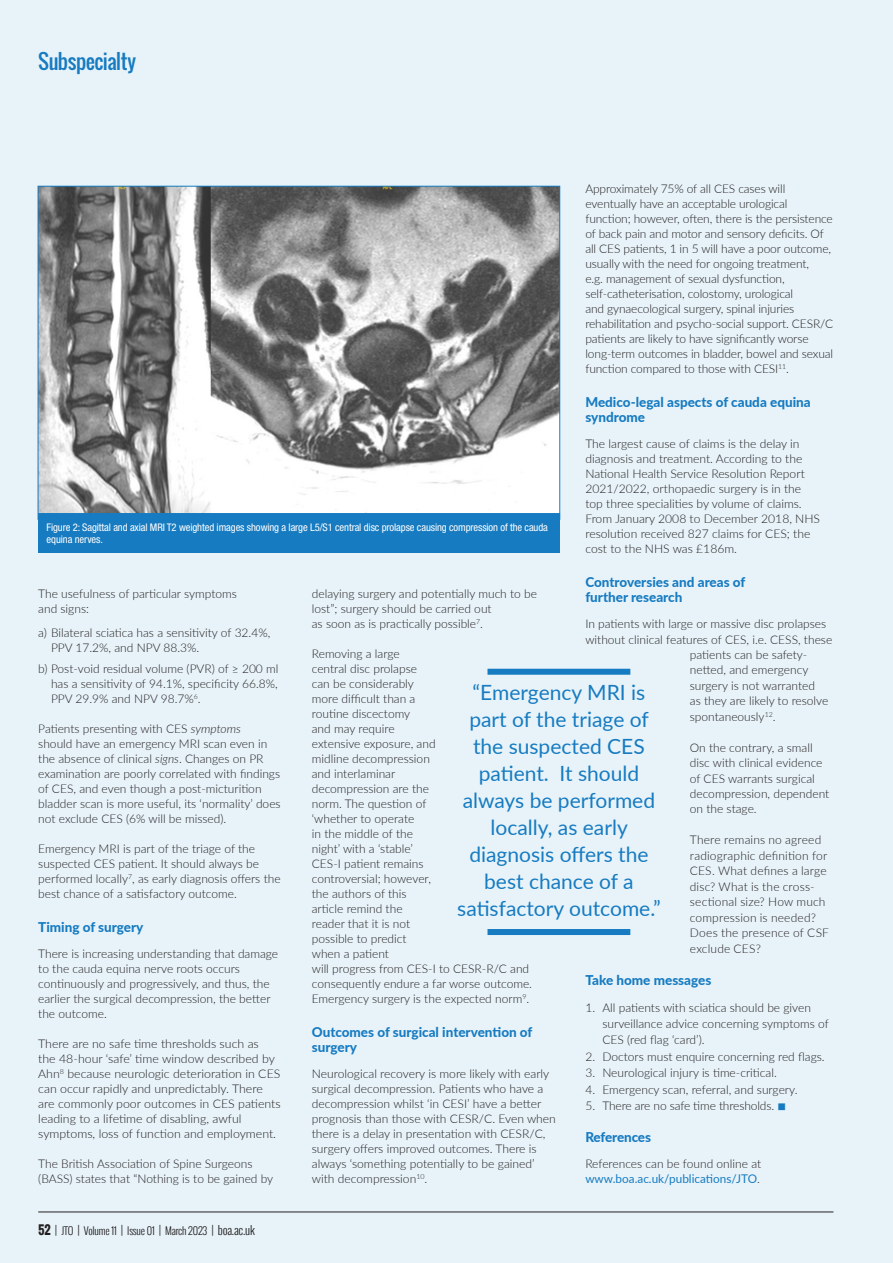
<style>
.page{position:relative;width:893px;height:1263px;background:#e7f3f9}
.page>*{position:absolute;margin:0;border:0;box-sizing:border-box;transform-origin:0 0}
.Pull_Out_Quote_2019{font:21px/27px "Lato";color:#177bc1;text-align:center}
.Author_Name_13_5{font:20.25px "Oswald";letter-spacing:-.02em;color:#177bc1}
.BOA-J_Body{font:800 13.5px/15px "Lato";color:#177bc1}
.BOA-J_Body-2{font:800 13.5px "Lato";letter-spacing:-.02em;color:#177bc1}
.BOA-J_Body-3{font:300 12px/15px "Lato";color:#231f20}
.BOA-J_Body-4{font:12px/15px "Lato";color:#177bc1}
.Caption_2019{font:condensed 10.5px/12px "Helvetica Neue";letter-spacing:-.01em;color:#fff}
.t1{font:300 10.5px "Oswald";letter-spacing:-.02em;color:#231f20}
.s1{color:#177bc1}
.s2{font-weight:300;color:#231f20}
.s3{font-style:italic}
.s4{font-weight:700;font-size:12px}
.s5{font-size:12px}
</style>
<div class="page">
<div style="left:487px;top:669px;width:143px;height:6px;background:#177bc1"></div>
<div style="left:487px;top:929px;width:143px;height:6px;background:#177bc1"></div>
<img style="left:40px;top:188px;width:518px;height:325px">
<div style="left:38px;top:516px;width:522px;height:37px;background:#177bc1"></div>
<div style="left:38px;top:513px;width:522px;height:7px;background:#177bc1"></div>
<hr style="left:38px;top:1212px;width:795px;height:1px;background:#231f20">
<p class="Author_Name_13_5" style="left:38px;top:46px;width:99px">Subspecialty</p>
<p class="BOA-J_Body-3" style="left:585px;top:180px;width:249px">Approximately 75% of all CES cases will eventually have an acceptable urological function; however, often, there is the persistence of back pain and motor and sensory deficits. Of all CES patients, 1 in 5 will have a poor outcome, usually with the need for ongoing treatment,<br>e.g. management of sexual dysfunction, self-catheterisation, colostomy, urological<br>and gynaecological surgery, spinal injuries rehabilitation and psycho-social support. CESR/C patients are likely to have significantly worse long-term outcomes in bladder, bowel and sexual function compared to those with CESI<sup>11</sup>.</p>
<p class="BOA-J_Body" style="left:585px;top:394px;width:227px">Medico-legal aspects of cauda equina syndrome</p>
<p class="BOA-J_Body-3" style="left:585px;top:435px;width:236px">The largest cause of claims is the delay in diagnosis and treatment. According to the National Health Service Resolution Report 2021/2022, orthopaedic surgery is in the top three specialities by volume of claims.<br>From January 2008 to December 2018, NHS resolution received 827 claims for CES; the cost to the NHS was £186m.</p>
<p class="BOA-J_Body" style="left:585px;top:574px;width:162px">Controversies and areas of further research</p>
<p class="BOA-J_Body-3" style="left:585px;top:616px;width:242px">In patients with large or massive disc prolapses</p>
<p class="BOA-J_Body-3" style="left:585px;top:631px;width:248px">without clinical features of CES, i.e. CESS, these</p>
<p class="BOA-J_Body-3" style="left:690px;top:647px;width:119px">patients can be safety-</p>
<p class="BOA-J_Body-3" style="left:690px;top:662px;width:120px">netted, and emergency</p>
<p class="BOA-J_Body-3" style="left:690px;top:678px;width:127px">surgery is not warranted</p>
<p class="BOA-J_Body-3" style="left:690px;top:693px;width:140px">as they are likely to resolve</p>
<p class="BOA-J_Body-3" style="left:690px;top:708px;width:87px">spontaneously<sup>12</sup>.</p>
<p class="BOA-J_Body-3" style="left:690px;top:739px;width:141px;line-height:15.5px">On the contrary, a small disc with clinical evidence of CES warrants surgical decompression, dependent on the stage.</p>
<p class="BOA-J_Body-3" style="left:690px;top:832px;width:141px;line-height:15.5px">There remains no agreed radiographic definition for<br>CES. What defines a large disc? What is the cross&shy;sectional size? How much compression is needed?<br>Does the presence of CSF exclude CES?</p>
<p class="BOA-J_Body" style="left:585px;top:972px;width:128px">Take home messages</p>
<p class="BOA-J_Body-3" style="left:602px;top:999px;width:228px;line-height:16.2px;text-indent:-17px">1. All patients with sciatica should be given surveillance advice concerning symptoms of<br>CES (red flag ‘card’).</p>
<p class="BOA-J_Body-3" style="left:585px;top:1048px;width:241px">2. Doctors must enquire concerning red flags.</p>
<p class="BOA-J_Body-3" style="left:585px;top:1065px;width:193px">3. Neurological injury is time-critical.</p>
<p class="BOA-J_Body-3" style="left:585px;top:1081px;width:214px">4. Emergency scan, referral, and surgery.</p>
<p class="BOA-J_Body-3" style="left:585px;top:1098px;width:202px">5. There are no safe time thresholds. <span class="s1">■</span></p>
<p class="BOA-J_Body-2" style="left:585px;top:1127px;width:67px">References</p>
<p class="BOA-J_Body-4" style="left:585px;top:1155px;width:177px"><span class="s2">References can be found online at </span>www.boa.ac.uk/publications/JTO<span class="s2">.</span></p>
<p class="Caption_2019" style="left:47px;top:521px;width:503px">Figure 2: Sagittal and axial MRI T2 weighted images showing a large L5/S1 central disc prolapse causing compression of the cauda equina nerves.</p>
<p class="BOA-J_Body-3" style="left:38px;top:585px;width:200px">The usefulness of particular symptoms and signs:</p>
<p class="BOA-J_Body-3" style="left:51px;top:624px;width:221px;text-indent:-13px">a) Bilateral sciatica has a sensitivity of 32.4%,<br>PPV 17.2%, and NPV 88.3%.</p>
<p class="BOA-J_Body-3" style="left:51px;top:660px;width:229px;text-align:justify;text-indent:-13px">b) Post-void residual volume (PVR) of ≥ 200 ml has a sensitivity of 94.1%, specificity 66.8%, PPV 29.9% and NPV 98.7%<sup>6</sup>.</p>
<p class="BOA-J_Body-3" style="left:38px;top:720px;width:244px">Patients presenting with CES <span class="s3">symptoms<br></span>should have an emergency MRI scan even in the absence of clinical <span class="s3">signs</span>. Changes on PR examination are poorly correlated with findings of CES, and even though a post-micturition bladder scan is more useful, its ‘normality’ does not exclude CES (6% will be missed).</p>
<p class="BOA-J_Body-3" style="left:38px;top:840px;width:244px">Emergency MRI is part of the triage of the suspected CES patient. It should always be performed locally<sup>7</sup>, as early diagnosis offers the best chance of a satisfactory outcome.</p>
<p class="BOA-J_Body" style="left:38px;top:919px;width:107px">Timing of surgery</p>
<p class="BOA-J_Body-3" style="left:38px;top:945px;width:241px">There is increasing understanding that damage to the cauda equina nerve roots occurs continuously and progressively, and thus, the earlier the surgical decompression, the better the outcome.</p>
<p class="BOA-J_Body-3" style="left:38px;top:1035px;width:244px">There are no safe time thresholds such as<br>the 48-hour ‘safe’ time window described by Ahn<sup>8</sup> because neurologic deterioration in CES can occur rapidly and unpredictably. There are commonly poor outcomes in CES patients leading to a lifetime of disabling, awful symptoms, loss of function and employment.</p>
<p class="BOA-J_Body-3" style="left:38px;top:1155px;width:237px">The British Association of Spine Surgeons (BASS) states that “Nothing is to be gained by</p>
<p class="BOA-J_Body-3" style="left:312px;top:585px;width:227px">delaying surgery and potentially much to be lost”; surgery should be carried out<br>as soon as is practically possible<sup>7</sup>.</p>
<p class="BOA-J_Body-3" style="left:312px;top:645px;width:222px">Removing a large<br>central disc prolapse<br>can be considerably<br>more difficult than a<br>routine discectomy<br>and may require<br>extensive exposure, and<br>midline decompression<br>and interlaminar<br>decompression are the<br>norm. The question of<br>‘whether to operate<br>in the middle of the<br>night’ with a ‘stable’<br>CES-I patient remains<br>controversial; however,<br>the authors of this<br>article remind the<br>reader that it is not<br>possible to predict<br>when a patient<br>will progress from CES-I to CESR-R/C and consequently endure a far worse outcome.<br>Emergency surgery is the expected norm<sup>9</sup>.</p>
<p class="BOA-J_Body" style="left:312px;top:1024px;width:222px">Outcomes of surgical intervention of surgery</p>
<p class="BOA-J_Body-3" style="left:312px;top:1065px;width:246px">Neurological recovery is more likely with early surgical decompression. Patients who have a decompression whilst ‘in CESI’ have a better prognosis than those with CESR/C. Even when there is a delay in presentation with CESR/C, surgery offers improved outcomes. There is always ‘something potentially to be gained’ with decompression<sup>10</sup>.</p>
<p class="Pull_Out_Quote_2019" style="left:457px;top:678px;width:205px">“Emergency MRI is part of the triage of the suspected CES patient. It should always be performed locally, as early diagnosis offers the best chance of a satisfactory outcome.”</p>
<p class="t1" style="left:38px;top:1223px;width:218px"><span class="s4">52</span> <span class="s5">|</span> JTO <span class="s5">|</span> Volume 11 <span class="s5">|</span> Issue 01 <span class="s5">|</span> March 2023 <span class="s5">| boa.ac.uk</span></p>
</div>
